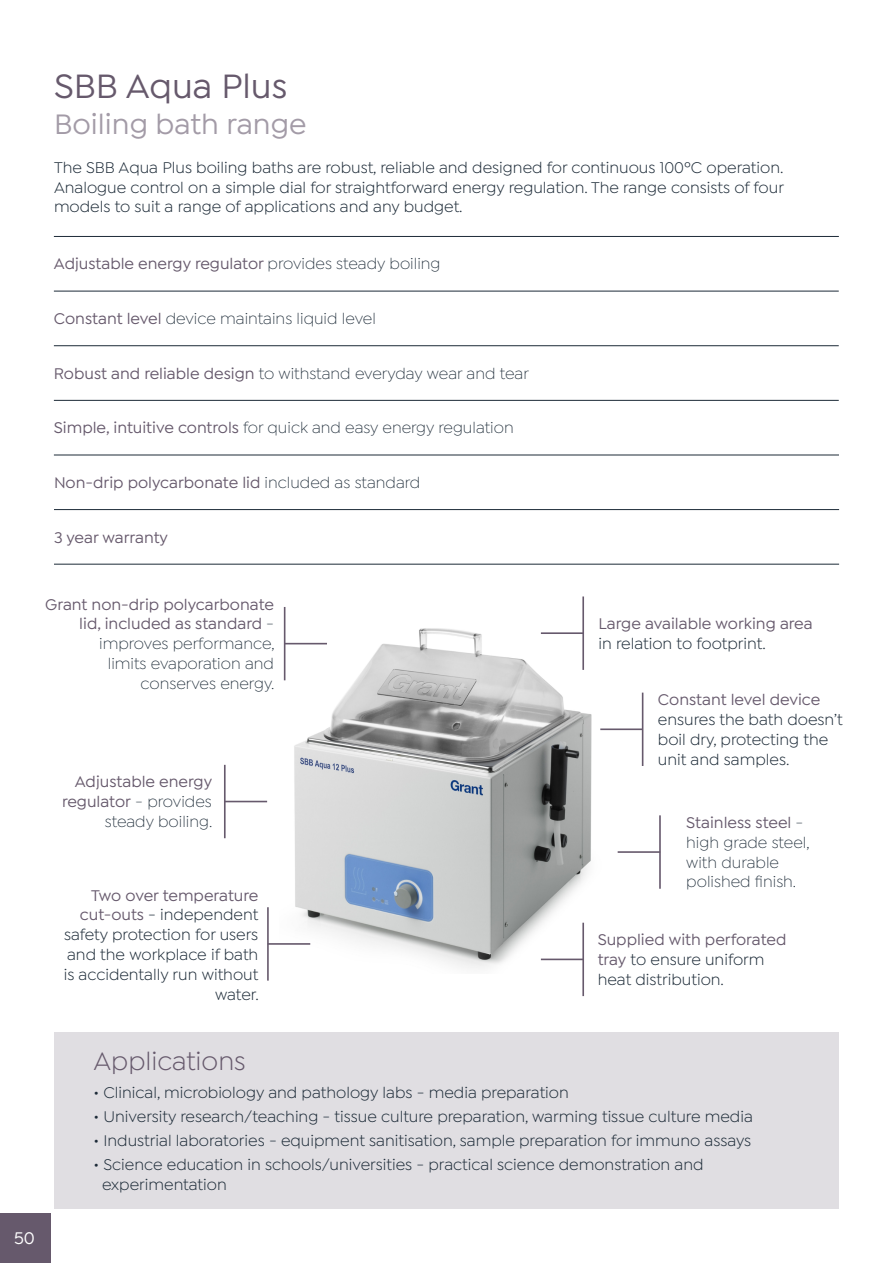
<style>
.page{position:relative;width:893px;height:1263px;background:#fff}
.page>*{position:absolute;margin:0;border:0;box-sizing:border-box;transform-origin:0 0}
.t1{font:500 36px "Isidora Sans";color:#66596c}
.t2{font:500 30px "Isidora Sans";color:#a39ba7}
.t3{font:27px "Isidora Sans";color:#66596c}
.t4{font:500 18px "Isidora Sans";color:#fff}
.t5{font:16.5px/19.8px "Isidora Sans";color:#1c2a37}
.t6{font:300 16.5px/19.8px "Isidora Sans";color:#1c2a37;text-align:right}
.t7{font:500 16.5px/19.8px "Isidora Sans";color:#66596c;text-align:right}
.s1{font-weight:300;color:#1c2a37}
.s2{font-weight:500;color:#66596c}
</style>
<div class="page">
<div style="left:54px;top:1032px;width:785px;height:177px;background:#e0dee2"></div>
<hr style="left:54px;top:236px;width:785px;height:1px;background:#1c2a37">
<hr style="left:54px;top:291px;width:785px;height:1px;background:#1c2a37">
<hr style="left:54px;top:345px;width:785px;height:1px;background:#1c2a37">
<hr style="left:54px;top:400px;width:785px;height:1px;background:#1c2a37">
<hr style="left:54px;top:455px;width:785px;height:1px;background:#1c2a37">
<img style="left:283px;top:623px;width:321px;height:346px">
<hr style="left:267px;top:907px;width:2px;height:74px;background:#66596c">
<hr style="left:268px;top:943px;width:42px;height:2px;background:#66596c">
<hr style="left:582px;top:596px;width:2px;height:74px;background:#66596c">
<hr style="left:541px;top:632px;width:42px;height:2px;background:#66596c">
<hr style="left:284px;top:607px;width:1px;height:73px;background:#66596c">
<hr style="left:284px;top:643px;width:43px;height:1px;background:#66596c">
<hr style="left:659px;top:815px;width:2px;height:74px;background:#66596c">
<hr style="left:618px;top:851px;width:42px;height:2px;background:#66596c">
<hr style="left:224px;top:765px;width:2px;height:73px;background:#66596c">
<hr style="left:225px;top:801px;width:42px;height:1px;background:#66596c">
<hr style="left:582px;top:923px;width:2px;height:73px;background:#66596c">
<hr style="left:541px;top:958px;width:42px;height:2px;background:#66596c">
<hr style="left:54px;top:509px;width:785px;height:1px;background:#1c2a37">
<hr style="left:642px;top:693px;width:1px;height:73px;background:#66596c">
<hr style="left:600px;top:728px;width:43px;height:2px;background:#66596c">
<hr style="left:54px;top:564px;width:785px;height:1px;background:#1c2a37">
<div style="left:0;top:1213px;width:50px;height:50px;background:#66596c"></div>
<h1 class="t1" style="left:54px;top:66px;width:235px">SBB Aqua Plus</h1>
<h2 class="t2" style="left:54px;top:107px;width:254px">Boiling bath range</h2>
<p class="t5" style="left:54px;top:157px;width:731px;text-align:justify">The SBB Aqua Plus boiling baths are robust, reliable and designed for continuous 100ºC operation.<br>Analogue control on a simple dial for straightforward energy regulation. The range consists of four models to suit a range of applications and any budget.</p>
<p class="t7" style="left:54px;top:254px;width:388px">Adjustable energy regulator <span class="s1">provides steady boiling</span></p>
<p class="t6" style="left:54px;top:309px;width:323px"><span class="s2">Constant level</span> device maintains liquid level</p>
<p class="t6" style="left:54px;top:363px;width:477px"><span class="s2">Robust and reliable design</span> to withstand everyday wear and tear</p>
<p class="t6" style="left:54px;top:418px;width:461px"><span class="s2">Simple, intuitive controls</span> for quick and easy energy regulation</p>
<p class="t7" style="left:54px;top:473px;width:368px">Non-drip polycarbonate lid <span class="s1">included as standard</span></p>
<p class="t7" style="left:54px;top:527px;width:116px">3 year warranty</p>
<p class="t6" style="left:45px;top:594px;width:231px"><span class="s2">Grant non-drip polycarbonate lid, included as standard</span> - improves performance,<br>limits evaporation and conserves energy.</p>
<p class="t7" style="left:62px;top:772px;width:152px">Adjustable energy regulator <span class="s1">- provides steady boiling.</span></p>
<p class="t5" style="left:64px;top:885px;width:197px;text-align:right"><span class="s2">Two over temperature cut-outs</span> - independent safety protection for users and the workplace if bath is accidentally run without water.</p>
<p class="t7" style="left:598px;top:614px;width:216px">Large available working area</p>
<p class="t5" style="left:598px;top:633px;width:169px">in relation to footprint.</p>
<p class="t7" style="left:658px;top:690px;width:164px">Constant level device</p>
<p class="t5" style="left:658px;top:710px;width:186px">ensures the bath doesn’t boil dry, protecting the unit and samples.</p>
<p class="t6" style="left:686px;top:812px;width:125px;text-align:left"><span class="s2">Stainless steel</span> - high grade steel, with durable polished finish.</p>
<p class="t5" style="left:598px;top:930px;width:190px"><span class="s2">Supplied with perforated tray</span> to ensure uniform heat distribution.</p>
<p class="t4" style="left:14px;top:1228px;width:22px">50</p>
<h3 class="t3" style="left:94px;top:1046px;width:154px">Applications</h3>
<p class="t5" style="left:94px;top:1082px;width:477px">• Clinical, microbiology and pathology labs - media preparation</p>
<p class="t5" style="left:94px;top:1107px;width:661px">• University research/teaching - tissue culture preparation, warming tissue culture media</p>
<p class="t5" style="left:94px;top:1131px;width:659px">• Industrial laboratories - equipment sanitisation, sample preparation for immuno assays</p>
<p class="t5" style="left:102px;top:1155px;width:603px;text-indent:-8px">• Science education in schools/universities - practical science demonstration and experimentation</p>
</div>
